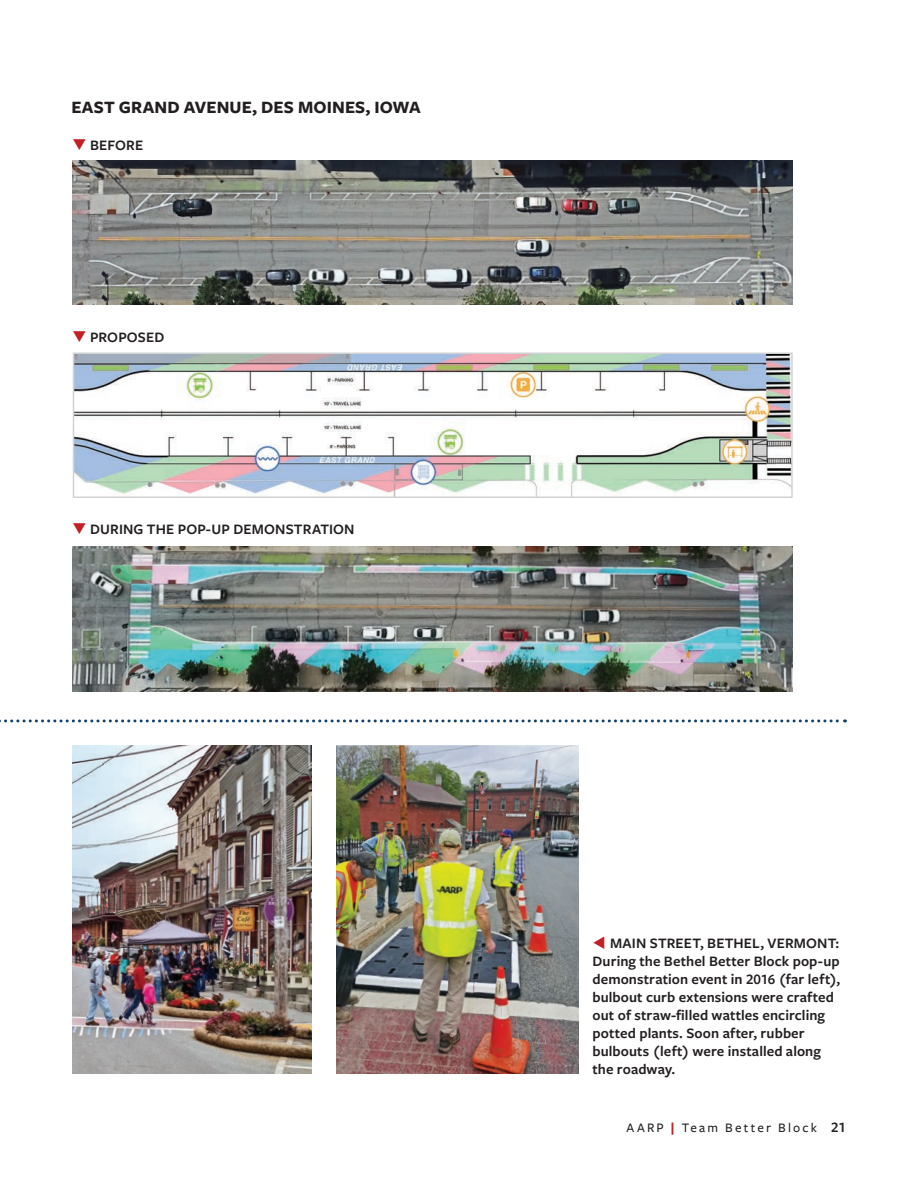
<style>
.page{position:relative;width:918px;height:1188px;background:#fff}
.page>*{position:absolute;margin:0;border:0;box-sizing:border-box;transform-origin:0 0}
.t1{font:700 18px "Freight Sans Pro";letter-spacing:.005em;color:#231f20}
.t2{font:600 15px/18px "Freight Sans Pro";letter-spacing:.01em;color:#231f20}
.t3{font:500 13.5px "Freight Sans Pro";letter-spacing:.165em;color:#231f20}
.s1{color:#c12025}
.s2{font-weight:700;color:#c12025}
.s3{font-weight:600;font-size:15px}
</style>
<div class="page">
<img style="left:73px;top:160px;width:720px;height:144px">
<img style="left:76px;top:355px;width:714px;height:140px">
<div style="left:73px;top:352px;width:720px;height:146px;border:2px solid #d1d2d4"></div>
<img style="left:336px;top:745px;width:243px;height:329px">
<img style="left:73px;top:546px;width:720px;height:146px">
<svg style="left:0;top:719px;width:845px;height:3px"></svg>
<img style="left:72px;top:745px;width:240px;height:329px">
<p class="t1" style="left:71px;top:94px;width:351px">EAST GRAND AVENUE, DES MOINES, IOWA</p>
<p class="t2" style="left:72px;top:135px;width:73px"><span class="s1">❑</span> BEFORE</p>
<p class="t2" style="left:72px;top:327px;width:94px"><span class="s1">❑</span> PROPOSED</p>
<p class="t2" style="left:72px;top:519px;width:284px"><span class="s1">❑</span> DURING THE POP-UP DEMONSTRATION</p>
<p class="t2" style="left:592px;top:934px;width:249px"><span class="s1">▼</span> MAIN STREET, BETHEL, VERMONT:<br>During the Bethel Better Block pop-up demonstration event in 2016 (far left), bulbout curb extensions were crafted out of straw-filled wattles encircling potted plants. Soon after, rubber bulbouts (left) were installed along the roadway.</p>
<p class="t3" style="left:627px;top:1119px;width:221px">AARP <span class="s2">|</span> Team Better Block <span class="s3">21</span></p>
</div>
